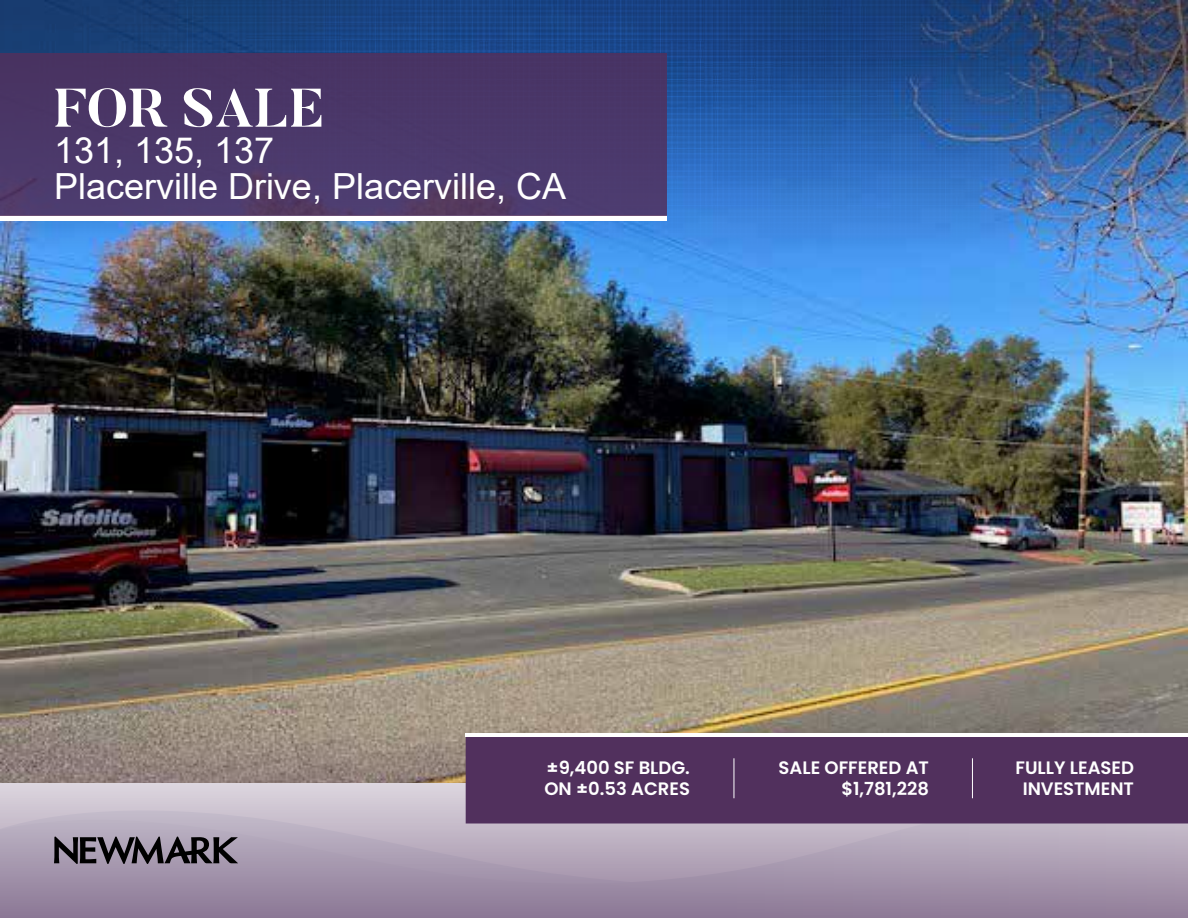
<style>
.page{position:relative;width:1188px;height:918px;background:#fff}
.page>*{position:absolute;margin:0;border:0;box-sizing:border-box;transform-origin:0 0}
.t1{font:700 54px "Butler";color:#fff}
.t2{font:36px/36px "Arial";color:#fff}
.t3{font:600 18px/21.6px "Poppins";color:#fff}
</style>
<div class="page">
<img style="left:0;top:257px;width:1188px;height:467px">
<svg style="left:0;top:724px;width:1188px;height:194px;background:#a799a7"></svg>
<img style="left:0;top:0;width:1188px;height:257px">
<div style="left:0;top:215px;width:666px;height:6px;background:#fff"></div>
<div style="left:0;top:53px;width:666px;height:163px;background:#4b3869"></div>
<div style="left:466px;top:734px;width:722px;height:89px;background:#51305d"></div>
<div style="left:466px;top:733px;width:722px;height:91px;border:2px solid #51305d"></div>
<svg style="left:54px;top:836px;width:184px;height:28px;background:#5f5863"></svg>
<hr style="left:466px;top:733px;width:722px;height:3px;background:#fff">
<hr style="left:734px;top:758px;width:1px;height:40px;background:#fff">
<hr style="left:972px;top:758px;width:1px;height:40px;background:#fff">
<h1 class="t1" style="left:54px;top:73px;width:272px">FOR SALE</h1>
<h2 class="t2" style="left:54px;top:132px;width:514px">131, 135, 137<br>Placerville Drive, Placerville, CA</h2>
<p class="t3" style="left:544px;top:757px;width:147px">±9,400 SF BLDG.<br>ON ±0.53 ACRES</p>
<p class="t3" style="left:779px;top:757px;width:152px;text-align:right">SALE OFFERED AT $1,781,228</p>
<p class="t3" style="left:1015px;top:757px;width:120px;text-align:center">FULLY LEASED<br>INVESTMENT</p>
</div>
